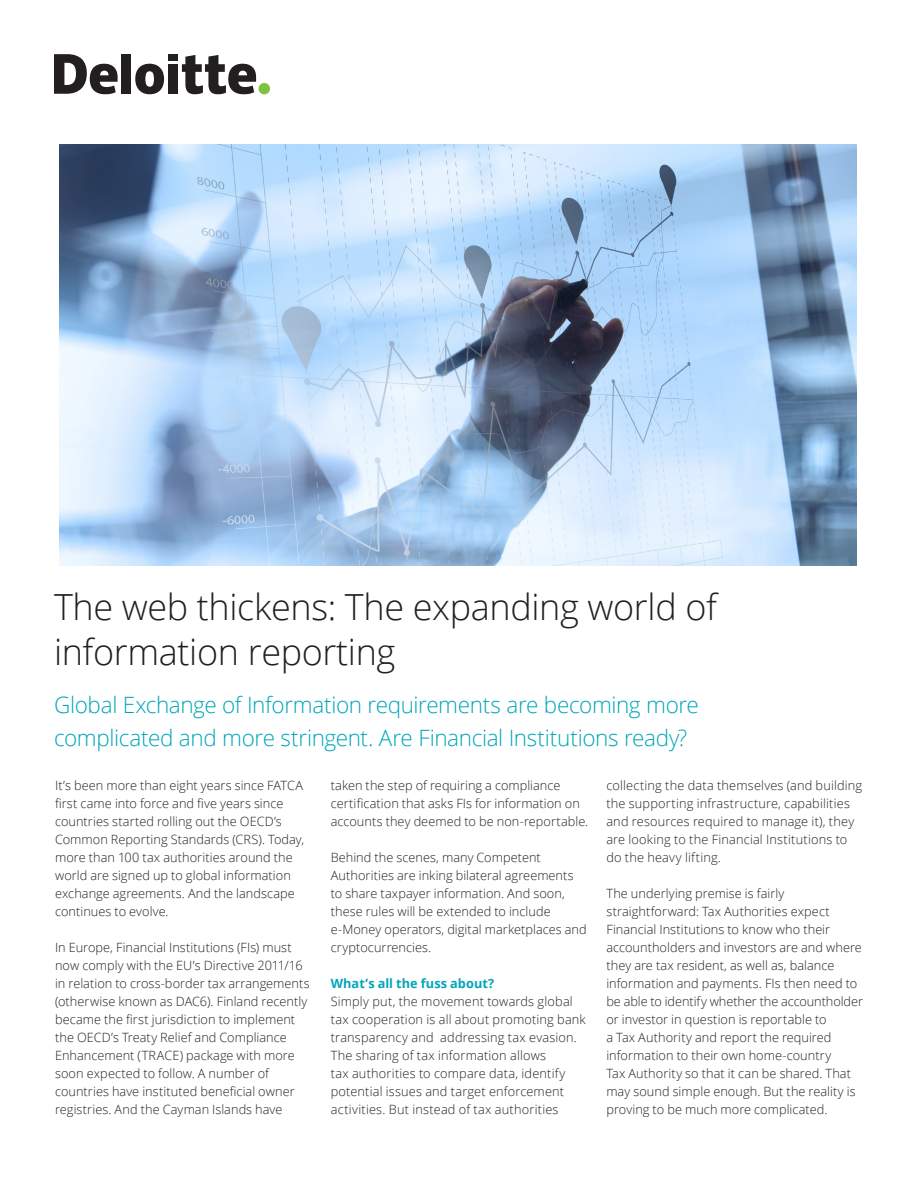
<style>
.page{position:relative;width:918px;height:1188px;background:#fff}
.page>*{position:absolute;margin:0;border:0;box-sizing:border-box;transform-origin:0 0}
.Story_heading_light{font:300 36px/45px "Open Sans";letter-spacing:-.01em;color:#231f20}
.Introduction__14_18p{font:300 22.5px/33px "Open Sans";letter-spacing:-.015em;color:#00a6b9}
.Body_copy__8_5_12pt{font:300 12.75px/18px "Open Sans";letter-spacing:.005em;color:#231f20}
.Subhead_A__8_5_12pt{font:300 12.75px/18px "Open Sans";letter-spacing:.01em;color:#231f20}
.s1{font-weight:700;color:#00a6b9}
</style>
<div class="page">
<div style="left:259px;top:83px;width:11px;height:11px;background:#7fc241;border-radius:50%"></div>
<div style="left:121px;top:54px;width:10px;height:40px;background:#231f20"></div>
<svg style="left:135px;top:64px;width:29px;height:30px"></svg>
<div style="left:168px;top:64px;width:10px;height:30px;background:#231f20"></div>
<div style="left:168px;top:54px;width:10px;height:7px;background:#231f20"></div>
<svg style="left:182px;top:55px;width:74px;height:39px"></svg>
<svg style="left:54px;top:54px;width:64px;height:40px"></svg>
<img style="left:59px;top:144px;width:797px;height:422px">
<p class="Story_heading_light" style="left:54px;top:584px;width:665px">The web thickens: The expanding world of information reporting</p>
<p class="Introduction__14_18p" style="left:54px;top:687px;width:646px">Global Exchange of Information requirements are becoming more complicated and more stringent. Are Financial Institutions ready?</p>
<p class="Body_copy__8_5_12pt" style="left:55px;top:776px;width:251px">It’s been more than eight years since FATCA first came into force and five years since countries started rolling out the OECD’s Common Reporting Standards (CRS). Today, more than 100 tax authorities around the world are signed up to global information exchange agreements. And the landscape continues to evolve.</p>
<p class="Body_copy__8_5_12pt" style="left:55px;top:938px;width:256px">In Europe, Financial Institutions (FIs) must now comply with the EU’s Directive 2011/16 in relation to cross-border tax arrangements (otherwise known as DAC6). Finland recently became the first jurisdiction to implement the OECD’s Treaty Relief and Compliance Enhancement (TRACE) package with more soon expected to follow. A number of countries have instituted beneficial owner registries. And the Cayman Islands have</p>
<p class="Body_copy__8_5_12pt" style="left:331px;top:776px;width:259px">taken the step of requiring a compliance certification that asks FIs for information on accounts they deemed to be non-reportable.</p>
<p class="Body_copy__8_5_12pt" style="left:331px;top:848px;width:258px">Behind the scenes, many Competent Authorities are inking bilateral agreements to share taxpayer information. And soon, these rules will be extended to include e-Money operators, digital marketplaces and cryptocurrencies.</p>
<p class="Subhead_A__8_5_12pt" style="left:331px;top:974px;width:257px"><span class="s1">What’s all the fuss about?<br></span>Simply put, the movement towards global tax cooperation is all about promoting bank transparency and addressing tax evasion.<br>The sharing of tax information allows<br>tax authorities to compare data, identify potential issues and target enforcement activities. But instead of tax authorities</p>
<p class="Subhead_A__8_5_12pt" style="left:606px;top:776px;width:257px">collecting the data themselves (and building the supporting infrastructure, capabilities and resources required to manage it), they are looking to the Financial Institutions to do the heavy lifting.</p>
<p class="Subhead_A__8_5_12pt" style="left:606px;top:884px;width:258px">The underlying premise is fairly straightforward: Tax Authorities expect Financial Institutions to know who their accountholders and investors are and where they are tax resident, as well as, balance information and payments. FIs then need to be able to identify whether the accountholder or investor in question is reportable to<br>a Tax Authority and report the required information to their own home-country<br>Tax Authority so that it can be shared. That may sound simple enough. But the reality is proving to be much more complicated.</p>
</div>
